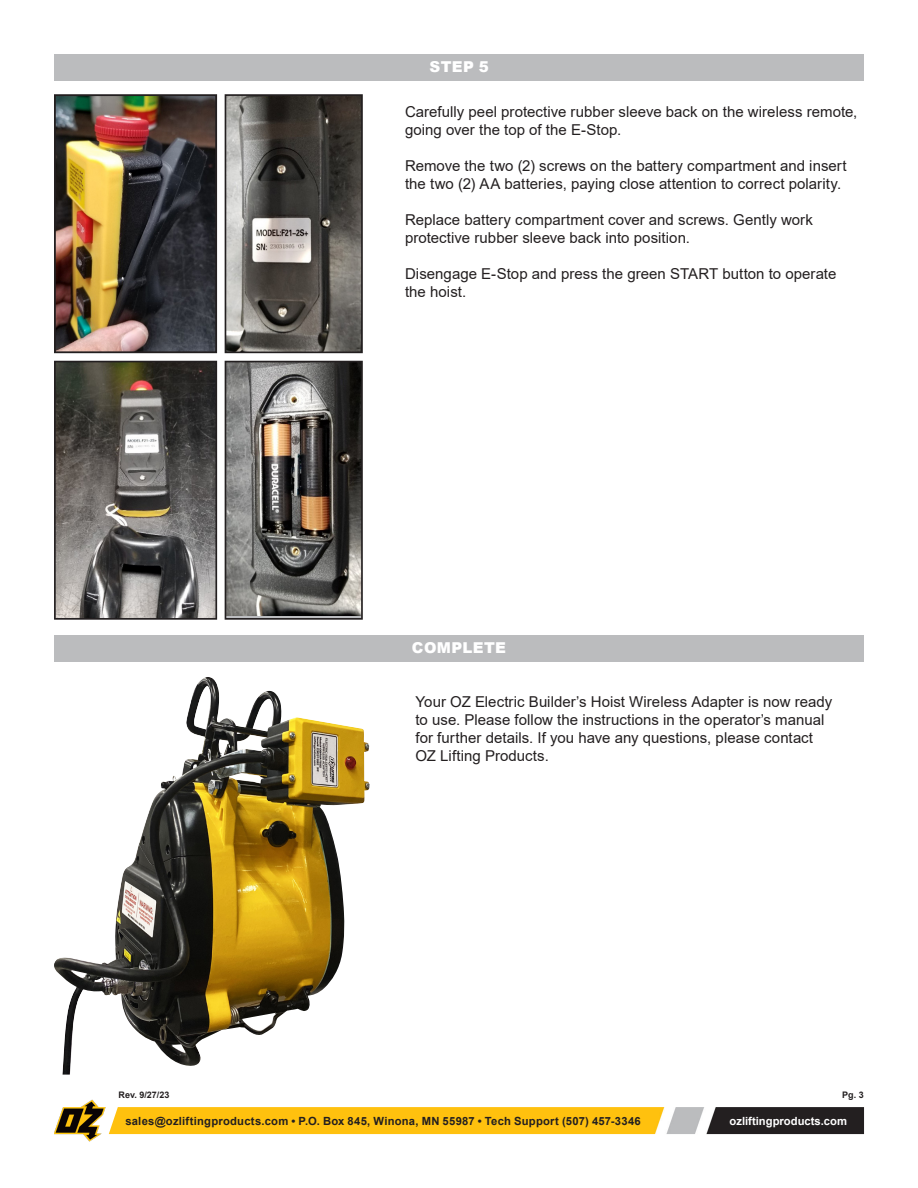
<style>
.page{position:relative;width:918px;height:1188px;background:#fff}
.page>*{position:absolute;margin:0;border:0;box-sizing:border-box;transform-origin:0 0}
.body_copy{font:15px/18px "Arial";letter-spacing:.005em;color:#231f20}
.t1{font:900 15px "Arial";letter-spacing:.025em;color:#fff}
.t2{font:700 11.25px "Arial";letter-spacing:.02em;color:#231f20}
.t3{font:700 11.25px "Arial";color:#fff}
.t4{font:700 9px "Arial";color:#231f20}
</style>
<div class="page">
<div style="left:54px;top:54px;width:810px;height:27px;background:#bbbcbe"></div>
<img style="left:109px;top:1107px;width:755px;height:27px">
<img style="left:54px;top:1099px;width:52px;height:43px">
<img style="left:57px;top:364px;width:157px;height:253px">
<div style="left:54px;top:361px;width:163px;height:259px;border:2px solid #231f20"></div>
<img style="left:228px;top:97px;width:132px;height:253px">
<div style="left:225px;top:94px;width:138px;height:259px;border:2px solid #231f20"></div>
<img style="left:228px;top:364px;width:132px;height:251px">
<div style="left:225px;top:361px;width:138px;height:259px;border:2px solid #231f20"></div>
<img style="left:57px;top:97px;width:157px;height:253px">
<div style="left:54px;top:94px;width:163px;height:259px;border:2px solid #231f20"></div>
<div style="left:54px;top:635px;width:810px;height:27px;background:#bbbcbe"></div>
<img style="left:54px;top:677px;width:254px;height:398px">
<p class="t1" style="left:430px;top:56px;width:61px">STEP 5</p>
<p class="body_copy" style="left:405px;top:103px;width:454px">Carefully peel protective rubber sleeve back on the wireless remote, going over the top of the E-Stop.</p>
<p class="body_copy" style="left:405px;top:157px;width:443px">Remove the two (2) screws on the battery compartment and insert the two (2) AA batteries, paying close attention to correct polarity.</p>
<p class="body_copy" style="left:405px;top:211px;width:410px">Replace battery compartment cover and screws. Gently work protective rubber sleeve back into position.</p>
<p class="body_copy" style="left:405px;top:265px;width:433px">Disengage E-Stop and press the green START button to operate</p>
<p class="body_copy" style="left:405px;top:283px;width:63px">the hoist.</p>
<p class="t1" style="left:412px;top:637px;width:96px">COMPLETE</p>
<p class="body_copy" style="left:416px;top:693px;width:418px">Your OZ Electric Builder’s Hoist Wireless Adapter is now ready</p>
<p class="body_copy" style="left:416px;top:711px;width:411px">to use. Please follow the instructions in the operator’s manual</p>
<p class="body_copy" style="left:416px;top:729px;width:399px">for further details. If you have any questions, please contact</p>
<p class="body_copy" style="left:416px;top:747px;width:135px">OZ Lifting Products.</p>
<p class="t4" style="left:119px;top:1089px;width:52px">Rev. 9/27/23</p>
<p class="t4" style="left:842px;top:1089px;width:23px">Pg. 3</p>
<p class="t2" style="left:125px;top:1113px;width:517px">sales@ozliftingproducts.com • P.O. Box 845, Winona, MN 55987 • Tech Support (507) 457-3346</p>
<p class="t3" style="left:730px;top:1113px;width:119px">ozliftingproducts.com</p>
</div>
